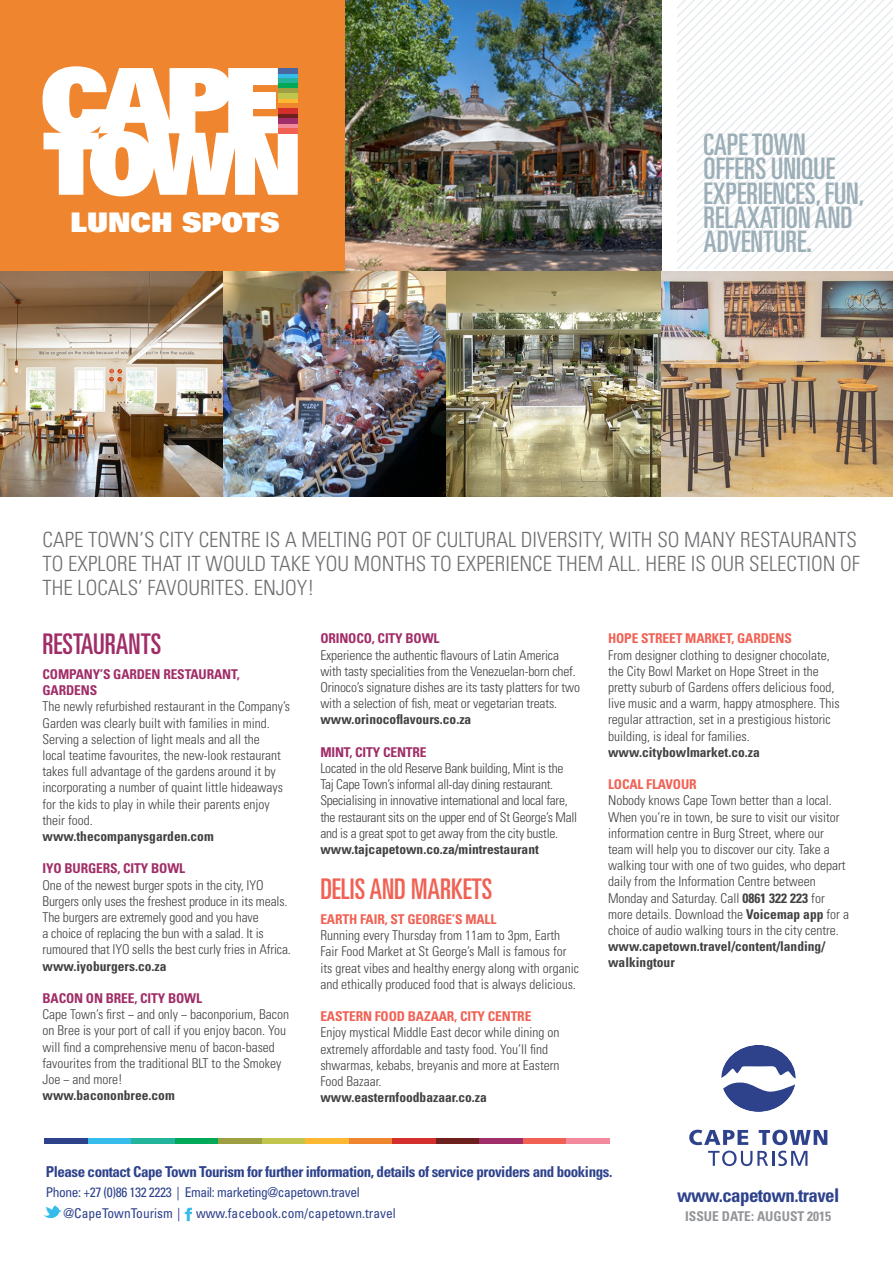
<style>
.page{position:relative;width:893px;height:1263px;background:#fff}
.page>*{position:absolute;margin:0;border:0;box-sizing:border-box;transform-origin:0 0}
.t1{font:ultra-condensed 29.7px/24.3px "Univers LT Std";color:#9caeb7}
.t2{font:ultra-condensed 28.5px "Univers LT Std";color:#f06154}
.t3{font:ultra-condensed 28.5px "Univers LT Std";color:#a02d67}
.t4{font:27px "Univers LT Std X Black";color:#fff}
.t5{font:300 condensed 21px "Univers LT Std";color:#6d6e71}
.t6{font:700 condensed 18.9px "Univers LT Std";letter-spacing:-.03em;color:#2e428c}
.t7{font:700 condensed 15px "Univers LT Std";letter-spacing:-.03em;color:#2e428c}
.t8{font:300 condensed 13.5px/16.2px "Univers LT Std";color:#414042}
.t9{font:300 condensed 13.5px/16.2px "Univers LT Std";letter-spacing:-.02em;color:#414042}
.t10{font:700 condensed 13.5px/16.2px "Univers LT Std";color:#414042}
.t11{font:700 condensed 13.5px/16.2px "Univers LT Std";letter-spacing:-.01em;color:#a02d67}
.t12{font:condensed 13.5px/21.6px "Univers LT Std";letter-spacing:-.03em;color:#2e428c}
.t13{font:700 condensed 13.5px "Univers LT Std";letter-spacing:-.01em;color:#f06154}
.t14{font:700 condensed 13.5px "Univers LT Std";color:#939598}
.s1{font-weight:700}
</style>
<div class="page">
<svg style="left:678px;top:0;width:215px;height:268px"></svg>
<img style="left:344px;top:0;width:318px;height:272px">
<div style="left:0;top:0;width:344px;height:272px;background:#f0852f"></div>
<svg style="left:42px;top:66px;width:256px;height:130px"></svg>
<div style="left:278px;top:123px;width:20px;height:5px;background:#f18a9d"></div>
<div style="left:278px;top:113px;width:20px;height:5px;background:#6d201e"></div>
<div style="left:278px;top:73px;width:20px;height:5px;background:#36bcea"></div>
<div style="left:278px;top:68px;width:20px;height:5px;background:#4868a4"></div>
<div style="left:278px;top:78px;width:20px;height:5px;background:#23b49b"></div>
<div style="left:278px;top:83px;width:20px;height:5px;background:#00a858"></div>
<div style="left:278px;top:88px;width:20px;height:5px;background:#9ca042"></div>
<div style="left:278px;top:98px;width:20px;height:5px;background:#fdb833"></div>
<div style="left:278px;top:103px;width:20px;height:5px;background:#f0852f"></div>
<div style="left:278px;top:108px;width:20px;height:5px;background:#d32f2d"></div>
<div style="left:278px;top:118px;width:20px;height:5px;background:#a02e68"></div>
<div style="left:278px;top:128px;width:20px;height:5px;background:#f06154"></div>
<div style="left:278px;top:93px;width:20px;height:5px;background:#c1c54e"></div>
<img style="left:0;top:272px;width:893px;height:225px">
<div style="left:566px;top:1138px;width:43px;height:6px;background:#f18a9d"></div>
<div style="left:522px;top:1138px;width:44px;height:6px;background:#f06154"></div>
<div style="left:479px;top:1138px;width:43px;height:6px;background:#a02e68"></div>
<div style="left:435px;top:1138px;width:44px;height:6px;background:#6d201e"></div>
<div style="left:392px;top:1138px;width:43px;height:6px;background:#d32f2d"></div>
<div style="left:349px;top:1138px;width:43px;height:6px;background:#f0852f"></div>
<div style="left:305px;top:1138px;width:44px;height:6px;background:#fdb833"></div>
<div style="left:262px;top:1138px;width:43px;height:6px;background:#c1c54e"></div>
<div style="left:218px;top:1138px;width:44px;height:6px;background:#9ca042"></div>
<div style="left:175px;top:1138px;width:43px;height:6px;background:#00a858"></div>
<div style="left:131px;top:1138px;width:44px;height:6px;background:#23b49b"></div>
<div style="left:88px;top:1138px;width:43px;height:6px;background:#36bcea"></div>
<div style="left:44px;top:1138px;width:44px;height:6px;background:#2e428c"></div>
<svg style="left:43px;top:1205px;width:19px;height:14px"></svg>
<svg style="left:185px;top:1208px;width:7px;height:13px"></svg>
<svg style="left:689px;top:1130px;width:138px;height:36px"></svg>
<svg style="left:721px;top:1045px;width:75px;height:67px"></svg>
<h3 class="t4" style="left:71px;top:204px;width:210px">LUNCH SPOTS</h3>
<h1 class="t1" style="left:704px;top:132px;width:132px">CAPE TOWN<br>OFFERS UNIQUE<br>EXPERIENCES</h1>
<h1 class="t1" style="left:704px;top:181px;width:162px;text-indent:112px">, FUN,<br>RELAXATIONAND<br>ADVENTURE.</h1>
<h3 class="t5" style="left:43px;top:527px;width:69px">Cape Town</h3>
<h3 class="t5" style="left:139px;top:527px;width:30px">’s city</h3>
<h3 class="t5" style="left:199px;top:527px;width:11px">centre</h3>
<h3 class="t5" style="left:265px;top:527px;width:47px">is amelting</h3>
<h3 class="t5" style="left:377px;top:527px;width:155px">pot of cultural diversity</h3>
<h3 class="t5" style="left:600px;top:527px;width:21px">, with</h3>
<h3 class="t5" style="left:657px;top:527px;width:41px">so many</h3>
<h3 class="t5" style="left:740px;top:527px;width:11px">resta</h3>
<h3 class="t5" style="left:790px;top:527px;width:24px">urants</h3>
<h3 class="t5" style="left:43px;top:551px;width:66px">to explore</h3>
<h3 class="t5" style="left:142px;top:551px;width:11px">that</h3>
<h3 class="t5" style="left:187px;top:551px;width:180px">itwould takeyou months</h3>
<h3 class="t5" style="left:431px;top:551px;width:65px">to experience</h3>
<h3 class="t5" style="left:557px;top:551px;width:13px">them</h3>
<h3 class="t5" style="left:608px;top:551px;width:152px">all. Here is ourselection</h3>
<h3 class="t5" style="left:840px;top:551px;width:11px">of</h3>
<h3 class="t5" style="left:43px;top:575px;width:46px">the locals</h3>
<h3 class="t5" style="left:138px;top:575px;width:20px">’ favo</h3>
<h3 class="t5" style="left:188px;top:575px;width:22px">urites</h3>
<h3 class="t5" style="left:244px;top:575px;width:31px">. Enjoy</h3>
<h3 class="t5" style="left:307px;top:575px;width:8px">!</h3>
<h2 class="t3" style="left:43px;top:628px;width:75px">RESTAURANTS</h2>
<p class="t11" style="left:43px;top:666px;width:199px">COMPANY’S GARDEN RESTAURANT,<br>GARDENS</p>
<p class="t8" style="left:43px;top:698px;width:249px">The newly refurbished restaurant in the Company’s Garden was clearly built with families in mind.<br>Serving a selection of light meals and all the<br>local teatime favourites, the new-look restaurant takes full advantage of the gardens around it by incorporating a number of quaint little hideaways for the kids to play in while their parents enjoy their food.</p>
<p class="t10" style="left:43px;top:828px;width:173px">www.thecompanysgarden.com</p>
<p class="t11" style="left:43px;top:860px;width:144px">IYO BURGERS, CITY BOWL</p>
<p class="t8" style="left:43px;top:877px;width:250px">One of the newest burger spots in the city, IYO Burgers only uses the freshest produce in its meals.<br>The burgers are extremely good and you have<br>a choice of replacing the bun with a salad. It is rumoured that IYO sells the best curly fries in Africa.</p>
<p class="t10" style="left:43px;top:958px;width:125px">www.iyoburgers.co.za</p>
<p class="t11" style="left:43px;top:990px;width:161px">BACON ON BREE, CITY BOWL</p>
<p class="t8" style="left:43px;top:1006px;width:248px">Cape Town’s first − and only − baconporium, Bacon on Bree is your port of call if you enjoy bacon. You will find a comprehensive menu of bacon-based favourites from the traditional BLT to the Smokey Joe − and more!</p>
<p class="t10" style="left:43px;top:1087px;width:134px">www.bacononbree.com</p>
<p class="t11" style="left:320px;top:630px;width:121px">ORINOCO, CITY BOWL</p>
<p class="t8" style="left:320px;top:647px;width:261px">Experience the authentic flavours of Latin America with tasty specialities from the Venezuelan-born chef.<br>Orinoco’s signature dishes are its tasty platters for two with a selection of fish, meat or vegetarian treats.</p>
<p class="t10" style="left:320px;top:711px;width:152px">www.orinocoflavours.co.za</p>
<p class="t11" style="left:320px;top:744px;width:108px">MINT, CITY CENTRE</p>
<p class="t9" style="left:320px;top:760px;width:258px">Located in the old Reserve Bank building, Mint is the Taj Cape Town’s informal all-day dining restaurant.<br>Specialising in innovative international and local fare, the restaurant sits on the upper end of St George’s Mall and is a great spot to get away from the city bustle.</p>
<p class="t10" style="left:320px;top:841px;width:220px">www.tajcapetown.co.za/mintrestaurant</p>
<h2 class="t2" style="left:320px;top:873px;width:174px">DELIS AND MARKETS</h2>
<p class="t13" style="left:320px;top:911px;width:178px">EARTH FAIR, ST GEORGE’S MALL</p>
<p class="t8" style="left:320px;top:927px;width:260px">Running every Thursday from 11am to 3pm, Earth Fair Food Market at St George’s Mall is famous for its great vibes and healthy energy along with organic and ethically produced food that is always delicious.</p>
<p class="t13" style="left:320px;top:1008px;width:213px">EASTERN FOOD BAZAAR, CITY CENTRE</p>
<p class="t8" style="left:320px;top:1024px;width:241px">Enjoy mystical Middle East decor while dining on extremely affordable and tasty food. You’ll find shwarmas, kebabs, breyanis and more at Eastern Food Bazaar.</p>
<p class="t10" style="left:320px;top:1089px;width:168px">www.easternfoodbazaar.co.za</p>
<p class="t13" style="left:608px;top:630px;width:185px">HOPE STREET MARKET, GARDENS</p>
<p class="t8" style="left:608px;top:647px;width:233px">From designer clothing to designer chocolate, the City Bowl Market on Hope Street in the pretty suburb of Gardens offers delicious food, live music and a warm, happy atmosphere. This regular attraction, set in a prestigious historic building, is ideal for families.</p>
<p class="t10" style="left:608px;top:744px;width:153px">www.citybowlmarket.co.za</p>
<p class="t13" style="left:608px;top:776px;width:90px">LOCAL FLAVOUR</p>
<p class="t8" style="left:608px;top:792px;width:242px">Nobody knows Cape Town better than a local.<br>When you’re in town, be sure to visit our visitor information centre in Burg Street, where our team will help you to discover our city. Take a walking tour with one of two guides, who depart daily from the Information Centre between Monday and Saturday. Call <span class="s1">0861 322 223</span> for more details. Download the <span class="s1">Voicemap app</span> for a choice of audio walking tours in the city centre.</p>
<p class="t10" style="left:608px;top:938px;width:219px">www.capetown.travel/content/landing/ walkingtour</p>
<p class="t7" style="left:46px;top:1162px;width:568px">Please contact Cape Town Tourism for further information, details of service providers and bookings.</p>
<p class="t12" style="left:64px;top:1181px;width:334px;text-indent:-18px">Phone: +27 (0)86 132 2223 | Email: marketing@capetown.travel @CapeTownTourism | www.facebook.com/capetown.travel</p>
<h3 class="t6" style="left:677px;top:1184px;width:164px">www.capetown.travel</h3>
<p class="t14" style="left:685px;top:1208px;width:89px">ISSUE DATE: August</p>
<p class="t14" style="left:807px;top:1208px;width:25px">2015</p>
</div>
